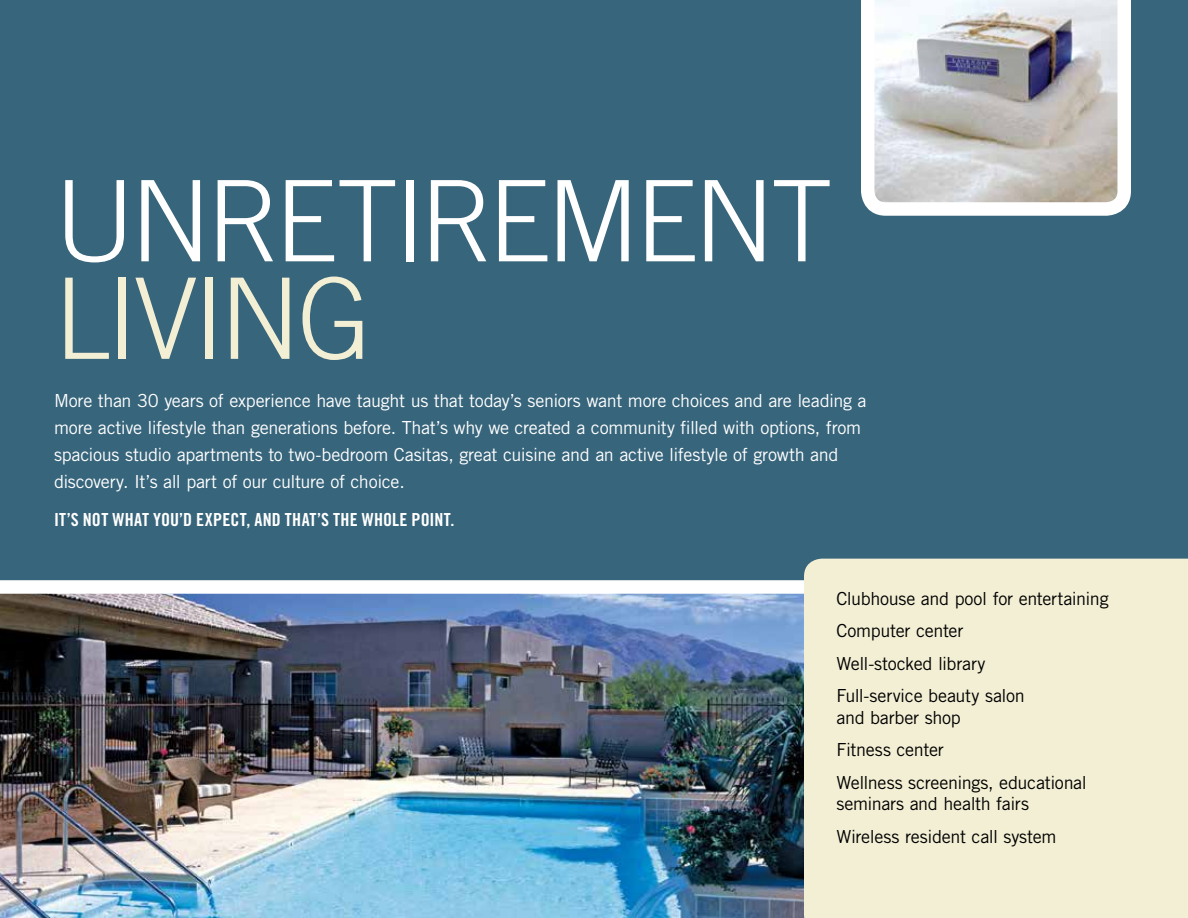
<style>
.page{position:relative;width:1188px;height:918px;background:#fff}
.page>*{position:absolute;margin:0;border:0;box-sizing:border-box;transform-origin:0 0}
.t1{font:300 112.5px "Trade Gothic";letter-spacing:-.045em;color:#fff}
.t2{font:300 112.5px "Trade Gothic";letter-spacing:-.03em;color:#f3efd4}
.t3{font:18px/27px "Trade Gothic";letter-spacing:-.02em;color:#fff}
.t4{font:18px/32.4px "Trade Gothic";letter-spacing:-.02em;color:#000}
.t5{font:18px "Trade Gothic Bold Cond Twenty";letter-spacing:.015em;color:#fff}
</style>
<div class="page">
<img style="left:0;top:594px;width:804px;height:324px">
<div style="left:0;top:0;width:1188px;height:594px;background:#37657b"></div>
<div style="left:804px;top:559px;width:384px;height:359px;background:#f3efd4"></div>
<svg style="left:861px;top:0;width:270px;height:216px"></svg>
<h1 class="t1" style="left:54px;top:155px;width:781px">UNRETIREMENT</h1>
<h1 class="t2" style="left:54px;top:252px;width:320px">LIVING</h1>
<p class="t3" style="left:54px;top:387px;width:814px">More than 30 years of experience have taught us that today’s seniors want more choices and are leading a more active lifestyle than generations before. That’s why we created a community filled with options, from spacious studio apartments to two-bedroom Casitas, great cuisine and an active lifestyle of growth and discovery. It’s all part of our culture of choice.</p>
<p class="t5" style="left:54px;top:509px;width:402px">IT’S NOT WHAT YOU’D EXPECT, AND THAT’S THE WHOLE POINT.</p>
<p class="t4" style="left:836px;top:582px;width:274px">Clubhouse and pool for entertaining<br>Computer center<br>Well-stocked library<br>Full-service beauty salon</p>
<p class="t4" style="left:836px;top:701px;width:252px">and barber shop<br>Fitness center<br>Wellness screenings, educational</p>
<p class="t4" style="left:836px;top:787px;width:222px">seminars and health fairs<br>Wireless resident call system</p>
</div>
